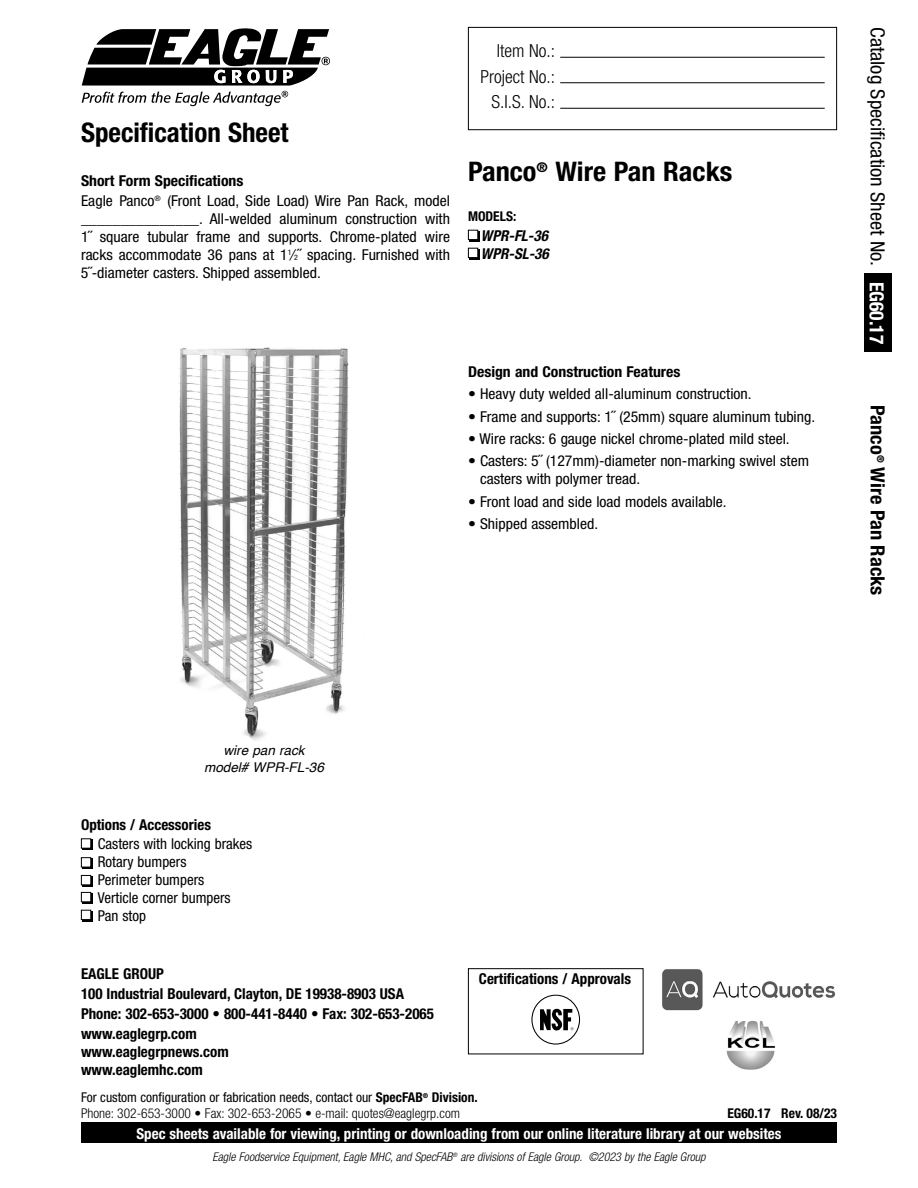
<style>
.page{position:relative;width:918px;height:1188px;background:#fff}
.page>*{position:absolute;margin:0;border:0;box-sizing:border-box;transform-origin:0 0}
.t1{font:700 condensed 27px "Helvetica Neue LT Pro";color:#000;scale:1.05 1}
.t2{font:700 condensed 27px "Helvetica Neue LT Pro";color:#000}
.t3{font:condensed 19.5px "Helvetica Neue LT Pro";color:#000;scale:1.05 1}
.t4{font:700 condensed 19.5px "Helvetica Neue LT Pro";color:#000;scale:1.05 1}
.t5{font:300 condensed 18px/25.5px "Helvetica Neue LT Pro";color:#000;text-align:right}
.t6{font:condensed 15px/18px "Helvetica Neue LT Pro";color:#000;scale:1.05 1}
.t7{font:700 condensed 15px/20.1px "Helvetica Neue LT Pro";color:#000}
.t8{font:700 condensed 15px "Helvetica Neue LT Pro";color:#fff}
.t9{font:condensed 15px/18px "Helvetica Neue LT Pro";color:#000}
.t10{font:700 condensed 15px "Helvetica Neue LT Pro";color:#000;scale:1.05 1}
.t11{font:italic 700 condensed 15px/18px "Helvetica Neue LT Pro";color:#000}
.t12{font:300 condensed 13.5px/16.2px "Helvetica Neue LT Pro";color:#000}
.t13{font:italic 13.5px/16.2px "Helvetica";color:#000;text-align:center}
.t14{font:700 condensed 13.5px "Helvetica Neue LT Pro";color:#000}
.t15{font:italic 300 condensed 12px "Helvetica Neue LT Pro";color:#000}
.s1{font-weight:700}
.s2{font-size:7.5px}
.s3{font-weight:700;color:#fff}
.s4{font-weight:400}
</style>
<div class="page">
<svg style="left:82px;top:28px;width:248px;height:78px"></svg>
<div style="left:468px;top:968px;width:175px;height:86px;border:1px solid #000"></div>
<svg style="left:532px;top:995px;width:48px;height:49px"></svg>
<div style="left:81px;top:1122px;width:756px;height:21px;background:#000"></div>
<img style="left:726px;top:1020px;width:50px;height:50px">
<img style="left:662px;top:969px;width:174px;height:41px">
<div style="left:864px;top:274px;width:28px;height:78px;background:#000"></div>
<div style="left:468px;top:27px;width:369px;height:103px;border:1px solid #000"></div>
<hr style="left:560px;top:57px;width:265px;height:1px;background:#000">
<hr style="left:560px;top:82px;width:265px;height:1px;background:#000">
<hr style="left:560px;top:108px;width:265px;height:1px;background:#000">
<div style="left:82px;top:859px;width:11px;height:10px;background:#000"></div>
<div style="left:82px;top:877px;width:11px;height:10px;background:#000"></div>
<div style="left:81px;top:858px;width:10px;height:9px;background:#fff"></div>
<div style="left:81px;top:857px;width:10px;height:10px;border:1px solid #000"></div>
<div style="left:81px;top:875px;width:10px;height:10px;background:#fff"></div>
<div style="left:81px;top:875px;width:10px;height:10px;border:1px solid #000"></div>
<div style="left:82px;top:894px;width:11px;height:10px;background:#000"></div>
<div style="left:82px;top:911px;width:11px;height:10px;background:#000"></div>
<div style="left:81px;top:892px;width:10px;height:10px;background:#fff"></div>
<div style="left:81px;top:892px;width:10px;height:10px;border:1px solid #000"></div>
<div style="left:81px;top:910px;width:10px;height:10px;background:#fff"></div>
<div style="left:81px;top:910px;width:10px;height:10px;border:1px solid #000"></div>
<div style="left:82px;top:840px;width:11px;height:10px;background:#000"></div>
<div style="left:81px;top:839px;width:10px;height:9px;background:#fff"></div>
<div style="left:81px;top:838px;width:10px;height:11px;border:1px solid #000"></div>
<div style="left:470px;top:249px;width:10px;height:10px;background:#000"></div>
<div style="left:468px;top:248px;width:10px;height:10px;background:#fff"></div>
<div style="left:468px;top:248px;width:10px;height:10px;border:1px solid #000"></div>
<div style="left:470px;top:231px;width:10px;height:10px;background:#000"></div>
<div style="left:468px;top:230px;width:10px;height:10px;background:#fff"></div>
<div style="left:468px;top:230px;width:10px;height:10px;border:1px solid #000"></div>
<img style="left:179px;top:347px;width:170px;height:393px">
<h1 class="t2" style="left:81px;top:116px;width:209px">Specification Sheet</h1>
<p class="t6" style="left:81px;top:171px;width:353px;line-height:20.1px"><span class="s1">Short Form Specifications<br></span>Eagle Panco<sup>®</sup> (Front Load, Side Load) Wire Pan Rack, model</p>
<p class="t6" style="left:81px;top:210px;width:353px;text-align:justify">_______________. All-welded aluminum construction with 1˝ square tubular frame and supports. Chrome-plated wire racks accommodate 36 pans at 1<sup>1</sup>⁄<span class="s2">2</span>˝ spacing. Furnished with 5˝-diameter casters. Shipped assembled.</p>
<p class="t5" style="left:480px;top:38px;width:76px">Item No.:<br>Project No.:<br>S.I.S. No.:</p>
<h1 class="t1" style="left:468px;top:156px;width:253px">Panco<sup>®</sup> Wire Pan Racks</h1>
<p class="t14" style="left:468px;top:209px;width:50px">MODELS:</p>
<p class="t11" style="left:481px;top:226px;width:69px">WPR-FL-36<br>WPR-SL-36</p>
<p class="t10" style="left:468px;top:363px;width:204px">Design and Construction Features</p>
<p class="t6" style="left:468px;top:385px;width:272px">• Heavy duty welded all-aluminum construction.</p>
<p class="t6" style="left:468px;top:407px;width:332px">• Frame and supports: 1˝ (25mm) square aluminum tubing.</p>
<p class="t6" style="left:468px;top:430px;width:308px">• Wire racks: 6 gauge nickel chrome-plated mild steel.</p>
<p class="t6" style="left:480px;top:452px;width:315px;text-indent:-12px">• Casters: 5˝ (127mm)-diameter non-marking swivel stem casters with polymer tread.</p>
<p class="t6" style="left:468px;top:492px;width:248px">• Front load and side load models available.</p>
<p class="t6" style="left:468px;top:515px;width:125px">• Shipped assembled.</p>
<h2 class="t3" style="left:889px;top:27px;width:303px;rotate:90deg">Catalog Specification Sheet No. <span class="s3">EG60.17</span></h2>
<h2 class="t4" style="left:889px;top:405px;width:183px;rotate:90deg">Panco<sup>®</sup> Wire Pan Racks</h2>
<p class="t13" style="left:204px;top:743px;width:121px">wire pan rack model# WPR-FL-36</p>
<p class="t7" style="left:81px;top:815px;width:132px">Options / Accessories</p>
<p class="t9" style="left:98px;top:835px;width:156px">Casters with locking brakes<br>Rotary bumpers<br>Perimeter bumpers<br>Verticle corner bumpers<br>Pan stop</p>
<p class="t7" style="left:81px;top:964px;width:354px">EAGLE GROUP<br>100 Industrial Boulevard, Clayton, DE 19938-8903 USA Phone: 302-653-3000 • 800-441-8440 • Fax: 302-653-2065 www.eaglegrp.com</p>
<p class="t7" style="left:81px;top:1043px;width:149px;line-height:18px">www.eaglegrpnews.com www.eaglemhc.com</p>
<p class="t7" style="left:479px;top:969px;width:154px">Certifications / Approvals</p>
<p class="t12" style="left:81px;top:1089px;width:398px"><span class="s4">For custom configuration or fabrication needs, contact our</span> <span class="s1">SpecFAB</span><sup>®</sup> <span class="s1">Division.<br></span>Phone: 302-653-3000 • Fax: 302-653-2065 • e-mail: quotes@eaglegrp.com</p>
<p class="t15" style="left:212px;top:1150px;width:495px">Eagle Foodservice Equipment, Eagle MHC, and SpecFAB<sup>®</sup> are divisions of Eagle Group. ©2023 by the Eagle Group</p>
<p class="t14" style="left:727px;top:1106px;width:111px">EG60.17 Rev. 08/23</p>
<p class="t8" style="left:137px;top:1125px;width:647px">Spec sheets available for viewing, printing or downloading from our online literature library at our websites</p>
</div>
